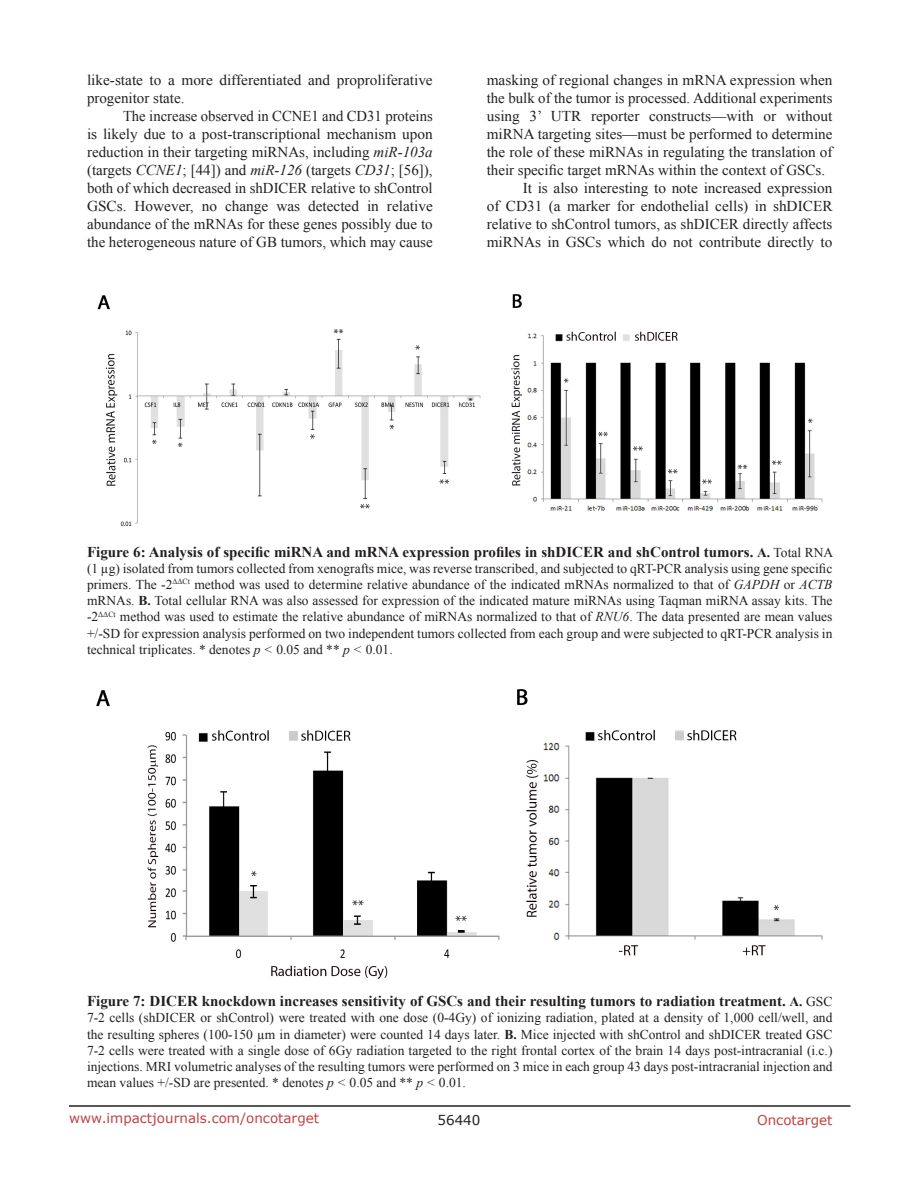
<style>
.page{position:relative;width:918px;height:1188px;background:#fff}
.page>*{position:absolute;margin:0;border:0;box-sizing:border-box;transform-origin:0 0}
.BodyText{font:15px/18px "Times New Roman";color:#231f20;text-align:justify}
.figuretext{font:700 15px "Times New Roman";color:#231f20}
.figuretext-2{font:13.5px/16.2px "Times New Roman";color:#231f20;text-align:justify}
.t1{font:13.5px "Verdana";color:#c24141}
.t2{font:13.5px "Verdana";color:#231f20}
.s1{font-style:italic}
.s2{font-size:13.5px}
.s3{font-weight:400;font-size:13.5px}
.s4{font-weight:700}
</style>
<div class="page">
<hr style="left:69px;top:1105px;width:781px;height:2px;background:#231f20">
<img style="left:97px;top:294px;width:726px;height:233px">
<img style="left:96px;top:689px;width:727px;height:290px">
<p class="BodyText" style="left:87px;top:71px;width:347px">like-state to a more differentiated and proproliferative progenitor state.</p>
<p class="BodyText" style="left:87px;top:107px;width:347px;text-indent:36px">The increase observed in CCNE1 and CD31 proteins is likely due to a post-transcriptional mechanism upon reduction in their targeting miRNAs, including <span class="s1">miR-103a </span>(targets <span class="s1">CCNE1</span>; [44]) and <span class="s1">miR-126</span> (targets <span class="s1">CD31</span>; [56]), both of which decreased in shDICER relative to shControl GSCs. However, no change was detected in relative abundance of the mRNAs for these genes possibly due to the heterogeneous nature of GB tumors, which may cause</p>
<p class="BodyText" style="left:487px;top:71px;width:347px">masking of regional changes in mRNA expression when the bulk of the tumor is processed. Additional experiments using 3’ UTR reporter constructs—with or without miRNA targeting sites—must be performed to determine the role of these miRNAs in regulating the translation of their specific target mRNAs within the context of GSCs.</p>
<p class="BodyText" style="left:487px;top:179px;width:347px;text-indent:36px">It is also interesting to note increased expression of CD31 (a marker for endothelial cells) in shDICER relative to shControl tumors, as shDICER directly affects miRNAs in GSCs which do not contribute directly to</p>
<p class="figuretext" style="left:87px;top:541px;width:748px">Figure 6: Analysis of specific miRNA and mRNA expression profiles in shDICER and shControl tumors. <span class="s2">A.</span> <span class="s3">Total RNA</span></p>
<p class="figuretext-2" style="left:87px;top:560px;width:747px">(1 µg) isolated from tumors collected from xenografts mice, was reverse transcribed, and subjected to qRT-PCR analysis using gene specific primers. The -2<sup>ΔΔCt</sup> method was used to determine relative abundance of the indicated mRNAs normalized to that of <span class="s1">GAPDH</span> or <span class="s1">ACTB </span>mRNAs. <span class="s4">B.</span> Total cellular RNA was also assessed for expression of the indicated mature miRNAs using Taqman miRNA assay kits. The -2<sup>ΔΔCt</sup> method was used to estimate the relative abundance of miRNAs normalized to that of <span class="s1">RNU6</span>. The data presented are mean values +/-SD for expression analysis performed on two independent tumors collected from each group and were subjected to qRT-PCR analysis in technical triplicates. * denotes <span class="s1">p &lt;</span> 0.05 and ** <span class="s1">p &lt;</span> 0.01.</p>
<p class="figuretext" style="left:87px;top:991px;width:747px">Figure 7: DICER knockdown increases sensitivity of GSCs and their resulting tumors to radiation treatment. <span class="s2">A.</span> <span class="s3">GSC</span></p>
<p class="figuretext-2" style="left:87px;top:1010px;width:747px">7-2 cells (shDICER or shControl) were treated with one dose (0-4Gy) of ionizing radiation, plated at a density of 1,000 cell/well, and the resulting spheres (100-150 µm in diameter) were counted 14 days later. <span class="s4">B.</span> Mice injected with shControl and shDICER treated GSC 7-2 cells were treated with a single dose of 6Gy radiation targeted to the right frontal cortex of the brain 14 days post-intracranial (i.c.) injections. MRI volumetric analyses of the resulting tumors were performed on 3 mice in each group 43 days post-intracranial injection and mean values +/-SD are presented. * denotes <span class="s1">p &lt;</span> 0.05 and ** <span class="s1">p &lt;</span> 0.01.</p>
<p class="t1" style="left:69px;top:1109px;width:252px">www.impactjournals.com/oncotarget</p>
<p class="t2" style="left:438px;top:1111px;width:44px">56440</p>
<p class="t1" style="left:757px;top:1111px;width:77px">Oncotarget</p>
</div>
